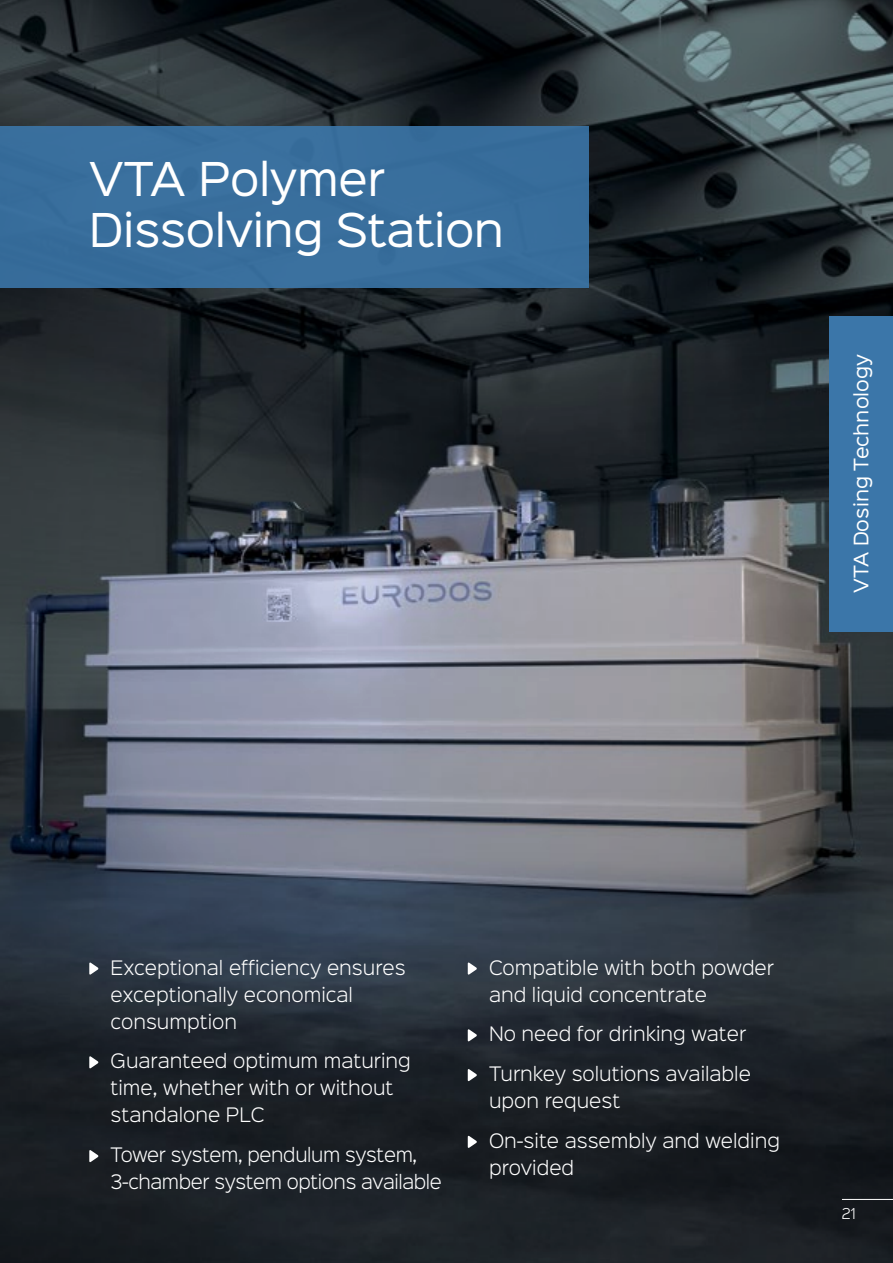
<style>
.page{position:relative;width:893px;height:1263px;background:#fff}
.page>*{position:absolute;margin:0;border:0;box-sizing:border-box;transform-origin:0 0}
.t1{font:42px/51px "Sinkin Sans 400";letter-spacing:-.01em;color:#fff}
.t2{font:300 18px/27px "Sinkin Sans 300";color:#fff}
.t3{font:300 18px/27px "Sinkin Sans 300";letter-spacing:-.02em;color:#fff}
.t4{font:18px "Sinkin Sans 400";color:#fff}
.t5{font:300 13.5px "Sinkin Sans 300";color:#fff}
</style>
<div class="page">
<img style="left:0;top:0;width:893px;height:1263px">
<div style="left:829px;top:316px;width:64px;height:315px;background:#3b76a9"></div>
<div style="left:0;top:126px;width:588px;height:162px;background:#396e9c"></div>
<svg style="left:89px;top:962px;width:9px;height:12px"></svg>
<svg style="left:89px;top:1056px;width:9px;height:12px"></svg>
<svg style="left:89px;top:1150px;width:9px;height:12px"></svg>
<svg style="left:468px;top:962px;width:9px;height:12px"></svg>
<svg style="left:468px;top:1029px;width:9px;height:12px"></svg>
<svg style="left:468px;top:1069px;width:9px;height:12px"></svg>
<svg style="left:468px;top:1136px;width:9px;height:12px"></svg>
<hr style="left:842px;top:1199px;width:51px;height:1px;background:#fff">
<h1 class="t1" style="left:89px;top:150px;width:416px">VTA Polymer<br>Dissolving Station</h1>
<p class="t4" style="left:846px;top:593px;width:240px;rotate:-90deg">VTA Dosing Technology</p>
<p class="t2" style="left:111px;top:952px;width:297px">Exceptional efficiency ensures exceptionally economical consumption</p>
<p class="t2" style="left:111px;top:1046px;width:302px">Guaranteed optimum maturing time, whether with or without standalone PLC</p>
<p class="t3" style="left:111px;top:1140px;width:333px">Tower system, pendulum system,<br>3-chamber system options available</p>
<p class="t2" style="left:489px;top:952px;width:287px">Compatible with both powder and liquid concentrate</p>
<p class="t2" style="left:489px;top:1019px;width:259px">No need for drinking water</p>
<p class="t2" style="left:489px;top:1059px;width:263px">Turnkey solutions available upon request</p>
<p class="t2" style="left:489px;top:1126px;width:292px">On-site assembly and welding provided</p>
<p class="t5" style="left:842px;top:1202px;width:15px">21</p>
</div>
